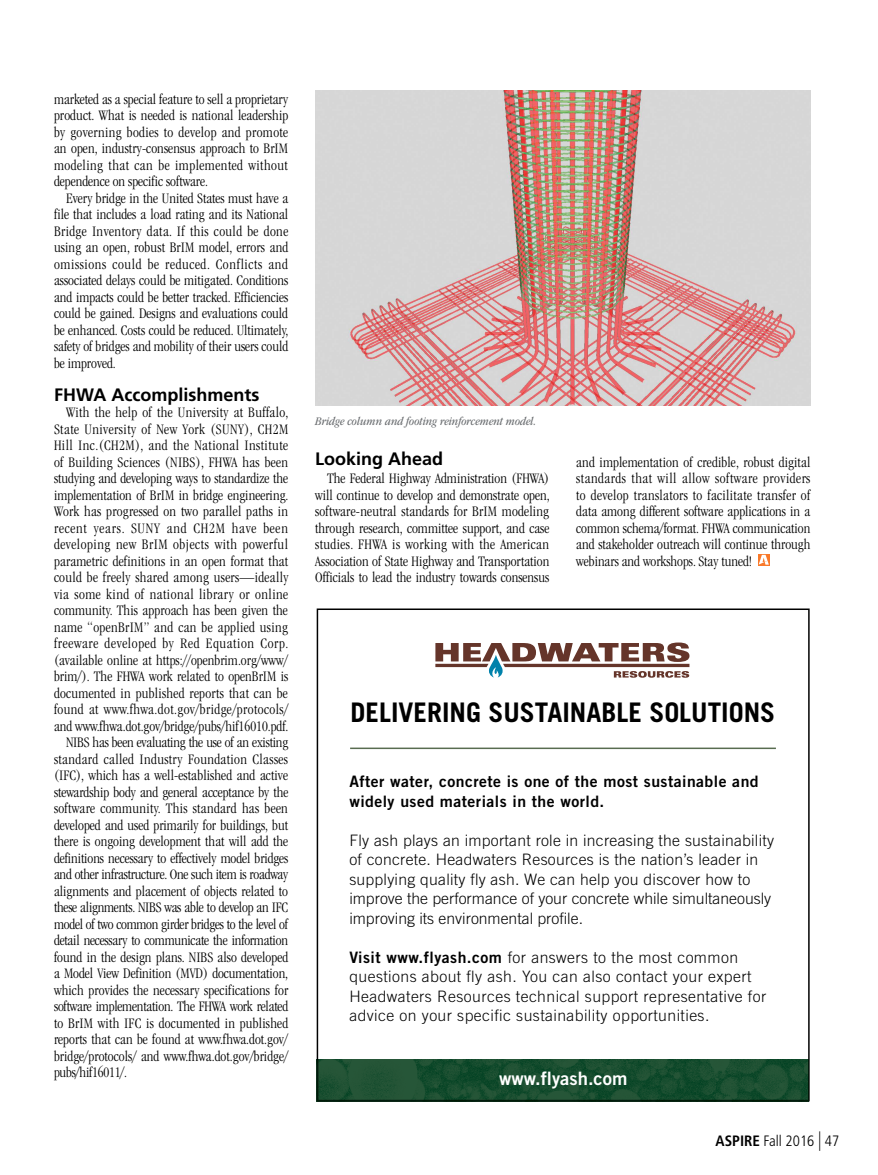
<style>
.page{position:relative;width:878px;height:1175px;background:#fff}
.page>*{position:absolute;margin:0;border:0;box-sizing:border-box;transform-origin:0 0}
.t1{font:700 27px "Trade Gothic";color:#000}
.t2{font:18.45px "Trade Gothic Bold Two";color:#fff}
.t3{font:700 18px "Frutiger LT Std";color:#000}
.t4{font:300 15.75px/19.5px "Trade Gothic";letter-spacing:.015em;color:#000}
.t5{font:15.75px/19.5px "Trade Gothic Bold Two";letter-spacing:.03em;color:#000}
.t6{font:300 condensed 15px/16.5px "ITC Garamond Std";color:#000;text-align:justify}
.t7{font:300 condensed 15px "ITC Garamond Std";letter-spacing:.025em;color:#000}
.t8{font:300 condensed 15px "ITC Garamond Std";letter-spacing:.02em;color:#000}
.t9{font:300 condensed 15px "ITC Garamond Std";letter-spacing:.03em;color:#000}
.t10{font:300 condensed 15px "ITC Garamond Std";letter-spacing:.04em;color:#000}
.t11{font:300 condensed 15px "ITC Garamond Std";letter-spacing:.035em;color:#000}
.t12{font:300 condensed 15px "ITC Garamond Std";letter-spacing:.05em;color:#000}
.t13{font:300 condensed 15px "Frutiger LT Std";color:#000}
.t14{font:italic condensed 12px "ITC Garamond Std";color:#6a6d70}
.s1{font-family:"Trade Gothic Bold Two";font-weight:400}
.s2{font-weight:700}
.s3{font-size:19.5px}
</style>
<div class="page">
<svg style="left:758px;top:554px;width:11px;height:12px"></svg>
<svg style="left:758px;top:555px;width:10px;height:9px"></svg>
<img style="left:315px;top:90px;width:495px;height:315px">
<img style="left:319px;top:1059px;width:487px;height:39px">
<div style="left:316px;top:608px;width:493px;height:493px;border:2px solid #000"></div>
<svg style="left:435px;top:642px;width:254px;height:35px"></svg>
<hr style="left:350px;top:747px;width:426px;height:2px;background:#586c50">
<p class="t6" style="left:54px;top:92px;width:236px">marketed as a special feature to sell a proprietary</p>
<p class="t6" style="left:54px;top:108px;width:236px">product. What is needed is national leadership</p>
<p class="t7" style="left:54px;top:126px;width:236px">by governing bodies to develop and promote</p>
<p class="t6" style="left:54px;top:141px;width:235px">an open, industry-consensus approach to BrIM</p>
<p class="t9" style="left:54px;top:159px;width:235px">modeling that can be implemented without</p>
<p class="t6" style="left:54px;top:174px;width:156px">dependence on specific software.</p>
<p class="t6" style="left:66px;top:191px;width:224px">Every bridge in the United States must have a</p>
<p class="t6" style="left:54px;top:207px;width:236px">file that includes a load rating and its National</p>
<p class="t7" style="left:54px;top:225px;width:236px">Bridge Inventory data. If this could be done</p>
<p class="t6" style="left:54px;top:240px;width:236px">using an open, robust BrIM model, errors and</p>
<p class="t10" style="left:54px;top:258px;width:235px">omissions could be reduced. Conflicts and</p>
<p class="t6" style="left:54px;top:273px;width:236px">associated delays could be mitigated. Conditions</p>
<p class="t6" style="left:54px;top:290px;width:236px">and impacts could be better tracked. Efficiencies</p>
<p class="t6" style="left:54px;top:306px;width:235px">could be gained. Designs and evaluations could</p>
<p class="t6" style="left:54px;top:323px;width:236px">be enhanced. Costs could be reduced. Ultimately,</p>
<p class="t6" style="left:54px;top:339px;width:236px">safety of bridges and mobility of their users could</p>
<p class="t6" style="left:54px;top:356px;width:63px">be improved.</p>
<p class="t3" style="left:54px;top:387px;width:207px">FHWA Accomplishments</p>
<p class="t7" style="left:66px;top:406px;width:224px">With the help of the University at Buffalo,</p>
<p class="t9" style="left:54px;top:423px;width:236px">State University of New York (SUNY), CH2M</p>
<p class="t9" style="left:54px;top:439px;width:235px">Hill Inc.(CH2M), and the National Institute</p>
<p class="t8" style="left:54px;top:456px;width:236px">of Building Sciences (NIBS), FHWA has been</p>
<p class="t6" style="left:54px;top:471px;width:236px">studying and developing ways to standardize the</p>
<p class="t6" style="left:54px;top:488px;width:236px">implementation of BrIM in bridge engineering.</p>
<p class="t6" style="left:54px;top:504px;width:236px">Work has progressed on two parallel paths in</p>
<p class="t12" style="left:54px;top:522px;width:235px">recent years. SUNY and CH2M have been</p>
<p class="t11" style="left:54px;top:538px;width:235px">developing new BrIM objects with powerful</p>
<p class="t6" style="left:54px;top:554px;width:236px">parametric definitions in an open format that</p>
<p class="t8" style="left:54px;top:571px;width:236px">could be freely shared among users—ideally</p>
<p class="t9" style="left:54px;top:588px;width:236px">via some kind of national library or online</p>
<p class="t6" style="left:54px;top:603px;width:235px">community. This approach has been given the</p>
<p class="t7" style="left:54px;top:621px;width:235px">name “openBrIM” and can be applied using</p>
<p class="t10" style="left:54px;top:637px;width:236px">freeware developed by Red Equation Corp.</p>
<p class="t6" style="left:54px;top:653px;width:235px">(available online at https://openbrim.org/www/</p>
<p class="t6" style="left:54px;top:669px;width:236px">brim/). The FHWA work related to openBrIM is</p>
<p class="t8" style="left:54px;top:687px;width:235px">documented in published reports that can be</p>
<p class="t7" style="left:54px;top:703px;width:236px">found at www.fhwa.dot.gov/bridge/protocols/</p>
<p class="t6" style="left:54px;top:719px;width:236px">and www.fhwa.dot.gov/bridge/pubs/hif16010.pdf.</p>
<p class="t6" style="left:66px;top:735px;width:224px">NIBS has been evaluating the use of an existing</p>
<p class="t7" style="left:54px;top:753px;width:235px">standard called Industry Foundation Classes</p>
<p class="t6" style="left:54px;top:768px;width:236px">(IFC), which has a well-established and active</p>
<p class="t6" style="left:54px;top:785px;width:236px">stewardship body and general acceptance by the</p>
<p class="t8" style="left:54px;top:802px;width:235px">software community. This standard has been</p>
<p class="t6" style="left:54px;top:818px;width:235px">developed and used primarily for buildings, but</p>
<p class="t6" style="left:54px;top:834px;width:235px">there is ongoing development that will add the</p>
<p class="t6" style="left:54px;top:851px;width:236px">definitions necessary to effectively model bridges</p>
<p class="t6" style="left:54px;top:867px;width:235px">and other infrastructure. One such item is roadway</p>
<p class="t6" style="left:54px;top:884px;width:235px">alignments and placement of objects related to</p>
<p class="t6" style="left:54px;top:900px;width:235px">these alignments. NIBS was able to develop an IFC</p>
<p class="t6" style="left:54px;top:917px;width:235px">model of two common girder bridges to the level of</p>
<p class="t6" style="left:54px;top:933px;width:235px">detail necessary to communicate the information</p>
<p class="t6" style="left:54px;top:950px;width:236px">found in the design plans. NIBS also developed</p>
<p class="t6" style="left:54px;top:966px;width:236px">a Model View Definition (MVD) documentation,</p>
<p class="t6" style="left:54px;top:983px;width:236px">which provides the necessary specifications for</p>
<p class="t6" style="left:54px;top:999px;width:236px">software implementation. The FHWA work related</p>
<p class="t6" style="left:54px;top:1016px;width:236px">to BrIM with IFC is documented in published</p>
<p class="t6" style="left:54px;top:1032px;width:235px">reports that can be found at www.fhwa.dot.gov/</p>
<p class="t6" style="left:54px;top:1049px;width:236px">bridge/protocols/ and www.fhwa.dot.gov/bridge/</p>
<p class="t6" style="left:54px;top:1065px;width:75px">pubs/hif16011/.</p>
<p class="t14" style="left:315px;top:417px;width:223px">Bridge column and footing reinforcement model.</p>
<p class="t3" style="left:315px;top:451px;width:130px">Looking Ahead</p>
<p class="t6" style="left:315px;top:471px;width:236px;text-indent:12px">The Federal Highway Administration (FHWA) will continue to develop and demonstrate open, software-neutral standards for BrIM modeling through research, committee support, and case studies. FHWA is working with the American Association of State Highway and Transportation Officials to lead the industry towards consensus</p>
<p class="t6" style="left:576px;top:455px;width:236px">and implementation of credible, robust digital standards that will allow software providers to develop translators to facilitate transfer of data among different software applications in a common schema/format. FHWA communication and stakeholder outreach will continue through webinars and workshops. Stay tuned!</p>
<p class="t1" style="left:350px;top:696px;width:426px">DELIVERING SUSTAINABLE SOLUTIONS</p>
<p class="t5" style="left:349px;top:772px;width:411px">After water, concrete is one of the most sustainable and widely used materials in the world.</p>
<p class="t4" style="left:349px;top:831px;width:426px">Fly ash plays an important role in increasing the sustainability of concrete. Headwaters Resources is the nation’s leader in supplying quality fly ash. We can help you discover how to improve the performance of your concrete while simultaneously improving its environmental profile.</p>
<p class="t4" style="left:349px;top:948px;width:418px"><span class="s1">Visit www.flyash.com</span> for answers to the most common questions about fly ash. You can also contact your expert Headwaters Resources technical support representative for advice on your specific sustainability opportunities.</p>
<p class="t2" style="left:499px;top:1068px;width:130px">www.flyash.com</p>
<p class="t13" style="left:715px;top:1134px;width:125px"><span class="s2">ASPIRE</span> Fall 2016 <span class="s3">|</span> 47</p>
</div>
